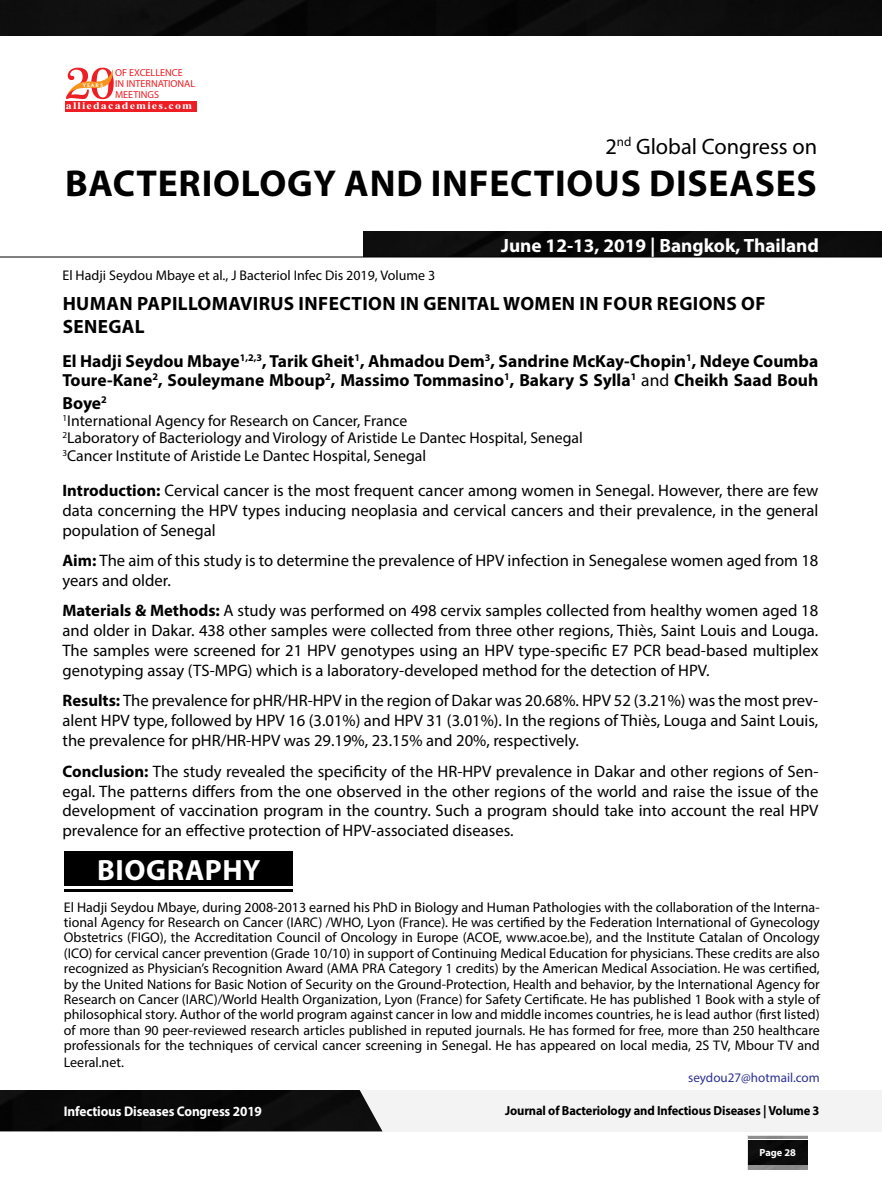
<style>
.page{position:relative;width:882px;height:1197px;background:#fff}
.page>*{position:absolute;margin:0;border:0;box-sizing:border-box;transform-origin:0 0}
.t1{font:700 37.62px "Myriad Pro";letter-spacing:.02em;color:#000}
.t2{font:700 29.4px "Myriad Pro";letter-spacing:.02em;color:#fff}
.t3{font:22.4px "Myriad Pro";color:#000}
.t4{font:700 19.25px/22.6px "Myriad Pro";letter-spacing:.02em;color:#000}
.t5{font:700 19.25px "Myriad Pro";color:#fff}
.t6{font:700 17.5px/19.2px "Myriad Pro";color:#000}
.t7{font:16.62px/19.9px "Myriad Pro";color:#000;text-align:justify}
.t8{font:15.75px/17.3px "Myriad Pro";color:#000}
.t9{font:14px/15.4px "Myriad Pro";color:#000;text-align:justify}
.t10{font:700 14px "Myriad Pro";letter-spacing:-.01em;color:#fff;scale:.95 1}
.t11{font:700 13.12px "Myriad Pro";letter-spacing:-.01em;color:#000;scale:.95 1}
.t12{font:13.12px "Myriad Pro";color:#2e3092}
.t13{font:700 10.33px "Myriad Pro";color:#fff}
.t14{font:10.15px/10.8px "Myriad Pro";color:#ed1f24}
.t15{font:700 10.15px "Times New Roman";letter-spacing:.1em;color:#fff;scale:1.18 1}
.t16{font:5.25px "Oregon LDO Black";letter-spacing:.24em;color:#fff;scale:1.06 1}
.s1{font-weight:400}
.s2{font-weight:700}
</style>
<div class="page">
<img style="left:748px;top:1140px;width:60px;height:24px">
<hr style="left:748px;top:1136px;width:60px;height:3px;background:#000">
<div style="left:0;top:0;width:882px;height:35px;background:#0c0c0c"></div>
<div style="left:0;top:1090px;width:382px;height:41px;background:#090909"></div>
<div style="left:363px;top:231px;width:519px;height:26px;background:#0d0d0d"></div>
<hr style="left:0;top:257px;width:882px;height:1px;background:#000">
<div style="left:65px;top:101px;width:132px;height:10px;background:#ed1f24"></div>
<svg style="left:66px;top:68px;width:48px;height:31px"></svg>
<div style="left:64px;top:851px;width:228px;height:35px;background:#000"></div>
<hr style="left:64px;top:889px;width:228px;height:3px;background:#000">
<p class="t14" style="left:115px;top:67px;width:82px">OF EXCELLENCE<br>IN INTERNATIONAL<br>MEETINGS</p>
<p class="t15" style="left:66px;top:99px;width:109px">alliedacademies.com</p>
<p class="t16" style="left:83px;top:82px;width:21px">YEARS</p>
<h3 class="t3" style="left:605px;top:132px;width:213px">2<sup>nd</sup> Global Congress on</h3>
<h1 class="t1" style="left:65px;top:159px;width:753px">BACTERIOLOGY AND INFECTIOUS DISEASES</h1>
<p class="t9" style="left:62px;top:267px;width:374px">El Hadji Seydou Mbaye et al., J Bacteriol Infec Dis 2019, Volume 3</p>
<p class="t5" style="left:501px;top:233px;width:319px">June 12-13, 2019 | Bangkok, Thailand</p>
<p class="t4" style="left:63px;top:292px;width:704px">HUMAN PAPILLOMAVIRUS INFECTION IN GENITAL WOMEN IN FOUR REGIONS OF<br>SENEGAL</p>
<p class="t6" style="left:62px;top:351px;width:757px">El Hadji Seydou Mbaye<sup>1,2,3</sup>, Tarik Gheit<sup>1</sup>, Ahmadou Dem<sup>3</sup>, Sandrine McKay-Chopin<sup>1</sup>, Ndeye Coumba<br>Toure-Kane<sup>2</sup>, Souleymane Mboup<sup>2</sup>, Massimo Tommasino<sup>1</sup>, Bakary S Sylla<sup>1</sup> <span class="s1">and</span> Cheikh Saad Bouh</p>
<p class="t6" style="left:62px;top:393px;width:46px">Boye<sup>2</sup></p>
<p class="t8" style="left:62px;top:412px;width:522px"><sup>1</sup>International Agency for Research on Cancer, France<br><sup>2</sup>Laboratory of Bacteriology and Virology of Aristide Le Dantec Hospital, Senegal<br><sup>3</sup>Cancer Institute of Aristide Le Dantec Hospital, Senegal</p>
<p class="t7" style="left:62px;top:480px;width:757px"><span class="s2">Introduction:</span> Cervical cancer is the most frequent cancer among women in Senegal. However, there are few data concerning the HPV types inducing neoplasia and cervical cancers and their prevalence, in the general population of Senegal</p>
<p class="t7" style="left:62px;top:550px;width:757px"><span class="s2">Aim:</span> The aim of this study is to determine the prevalence of HPV infection in Senegalese women aged from 18 years and older.</p>
<p class="t7" style="left:62px;top:600px;width:757px"><span class="s2">Materials &amp; Methods:</span> A study was performed on 498 cervix samples collected from healthy women aged 18 and older in Dakar. 438 other samples were collected from three other regions, Thiès, Saint Louis and Louga.<br>The samples were screened for 21 HPV genotypes using an HPV type-specific E7 PCR bead-based multiplex genotyping assay (TS-MPG) which is a laboratory-developed method for the detection of HPV.</p>
<p class="t7" style="left:62px;top:691px;width:757px"><span class="s2">Results:</span> The prevalence for pHR/HR-HPV in the region of Dakar was 20.68%. HPV 52 (3.21%) was the most prev&shy;alent HPV type, followed by HPV 16 (3.01%) and HPV 31 (3.01%). In the regions of Thiès, Louga and Saint Louis, the prevalence for pHR/HR-HPV was 29.19%, 23.15% and 20%, respectively.</p>
<p class="t7" style="left:63px;top:761px;width:757px"><span class="s2">Conclusion:</span> The study revealed the specificity of the HR-HPV prevalence in Dakar and other regions of Sen&shy;egal. The patterns differs from the one observed in the other regions of the world and raise the issue of the development of vaccination program in the country. Such a program should take into account the real HPV prevalence for an effective protection of HPV-associated diseases.</p>
<h2 class="t2" style="left:97px;top:851px;width:165px">BIOGRAPHY</h2>
<p class="t9" style="left:64px;top:899px;width:757px">El Hadji Seydou Mbaye, during 2008-2013 earned his PhD in Biology and Human Pathologies with the collaboration of the Interna&shy;tional Agency for Research on Cancer (IARC) /WHO, Lyon (France). He was certified by the Federation International of Gynecology Obstetrics (FIGO), the Accreditation Council of Oncology in Europe (ACOE, www.acoe.be), and the Institute Catalan of Oncology (ICO) for cervical cancer prevention (Grade 10/10) in support of Continuing Medical Education for physicians. These credits are also recognized as Physician’s Recognition Award (AMA PRA Category 1 credits) by the American Medical Association. He was certified, by the United Nations for Basic Notion of Security on the Ground-Protection, Health and behavior, by the International Agency for Research on Cancer (IARC)/World Health Organization, Lyon (France) for Safety Certificate. He has published 1 Book with a style of philosophical story. Author of the world program against cancer in low and middle incomes countries, he is lead author (first listed) of more than 90 peer-reviewed research articles published in reputed journals. He has formed for free, more than 250 healthcare professionals for the techniques of cervical cancer screening in Senegal. He has appeared on local media, 2S TV, Mbour TV and</p>
<p class="t9" style="left:64px;top:1055px;width:62px">Leeral.net.</p>
<p class="t12" style="left:688px;top:1069px;width:133px">seydou27@hotmail.com</p>
<p class="t10" style="left:64px;top:1102px;width:210px">Infectious Diseases Congress 2019</p>
<p class="t11" style="left:505px;top:1102px;width:332px">Journal of Bacteriology and Infectious Diseases | Volume 3</p>
<p class="t13" style="left:760px;top:1146px;width:38px">Page 28</p>
</div>
